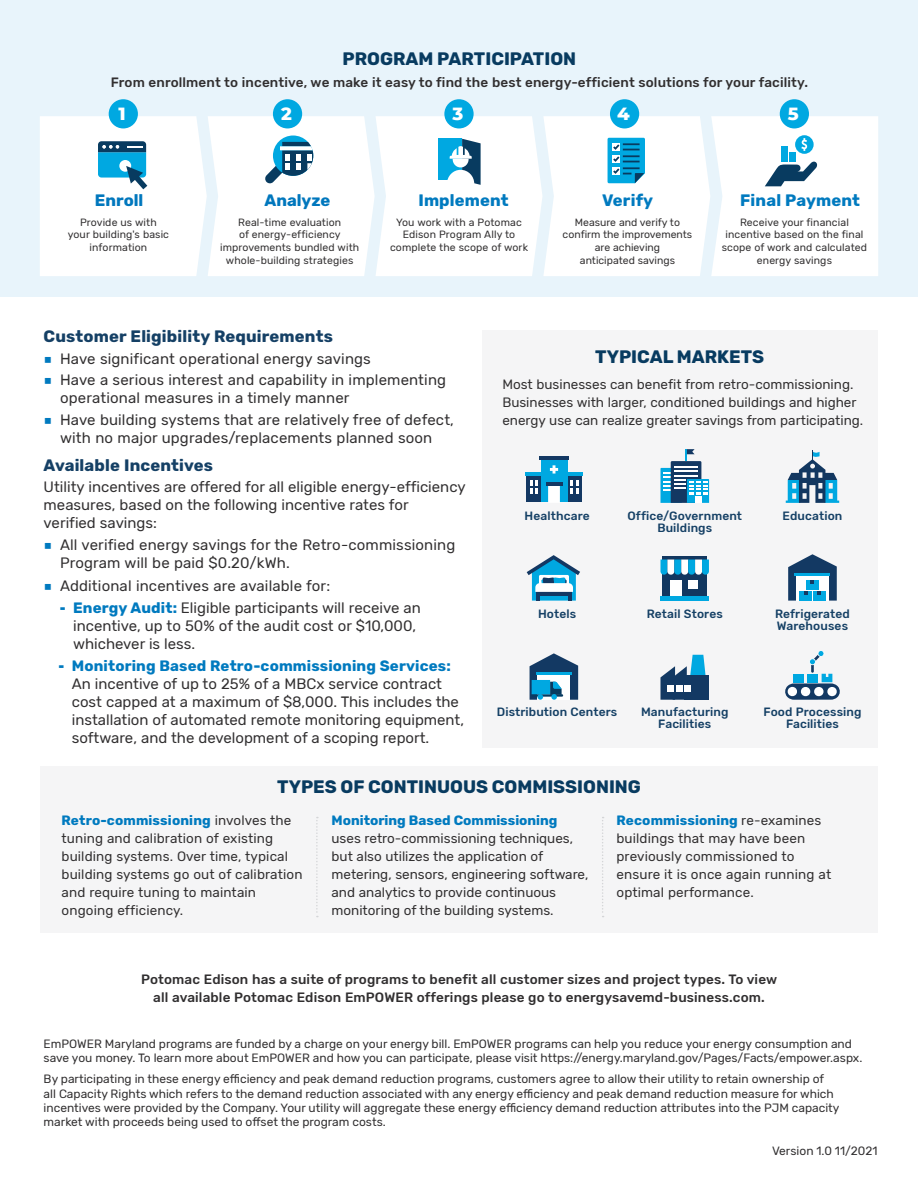
<style>
.page{position:relative;width:918px;height:1188px;background:#fff}
.page>*{position:absolute;margin:0;border:0;box-sizing:border-box;transform-origin:0 0}
.t1{font:700 18px "Rubik";color:#083b60}
.t2{font:800 18px "Montserrat";color:#fff}
.Bullets_Page_1{font:700 16.5px "Rubik";letter-spacing:.01em;color:#154065}
.Bullets_Page_1-2{font:700 16.5px "Rubik";letter-spacing:.01em;color:#007abf}
.t3{font:700 16.5px "Rubik";color:#0077bd}
.Bullets_Page_1-3{font:15px/18px "Rubik";color:#312f30}
.Bullets_Page_1-4{font:13.5px/18px "Rubik";color:#312f30}
.Bullets_Page_1-5{font:500 13.5px/18px "Rubik";letter-spacing:.01em;color:#312f30;text-align:center}
.t4{font:12px/14.4px "Rubik";color:#312f30}
.Bullets_Page_1-6{font:500 12px/12px "Rubik";letter-spacing:.01em;color:#154065;text-align:center}
.Bullets_Page_1-7{font:10.5px/12.6px "Rubik";letter-spacing:.01em;color:#312f30;text-align:center}
.s1{font-family:"Montserrat";font-weight:700;color:#007abf}
.s2{font-family:"Montserrat";font-weight:900;color:#007abf}
.s3{font-weight:700;color:#007abf}
</style>
<div class="page">
<div style="left:0;top:0;width:918px;height:297px;background:#e8f4fb"></div>
<div style="left:109px;top:99px;width:29px;height:29px;background:#00a8e1;border-radius:50%"></div>
<div style="left:273px;top:99px;width:29px;height:29px;background:#00a8e1;border-radius:50%"></div>
<div style="left:444px;top:99px;width:30px;height:29px;background:#00a8e1;border-radius:50%"></div>
<div style="left:610px;top:99px;width:29px;height:29px;background:#00a8e1;border-radius:50%"></div>
<div style="left:780px;top:99px;width:29px;height:29px;background:#00a8e1;border-radius:50%"></div>
<svg style="left:40px;top:116px;width:838px;height:160px;background:#eef6fa"></svg>
<div style="left:482px;top:330px;width:396px;height:418px;background:#f5f5f6"></div>
<div style="left:526px;top:474px;width:56px;height:28px;background:#133863"></div>
<div style="left:541px;top:458px;width:26px;height:44px;background:#00a8e1"></div>
<hr style="left:539px;top:456px;width:30px;height:4px;background:#133863">
<div style="left:548px;top:484px;width:12px;height:19px;background:#fff"></div>
<svg style="left:530px;top:480px;width:8px;height:14px"></svg>
<svg style="left:571px;top:480px;width:7px;height:14px"></svg>
<svg style="left:550px;top:465px;width:8px;height:9px"></svg>
<hr style="left:546px;top:482px;width:16px;height:4px;background:#133863">
<hr style="left:525px;top:472px;width:17px;height:4px;background:#00a8e1">
<hr style="left:566px;top:472px;width:17px;height:4px;background:#00a8e1">
<svg style="left:661px;top:449px;width:48px;height:54px"></svg>
<svg style="left:788px;top:554px;width:49px;height:47px"></svg>
<hr style="left:795px;top:574px;width:35px;height:2px;background:#00a8e1">
<svg style="left:527px;top:555px;width:53px;height:46px"></svg>
<div style="left:663px;top:556px;width:44px;height:40px;background:#123760"></div>
<div style="left:670px;top:580px;width:12px;height:17px;background:#fff"></div>
<div style="left:689px;top:580px;width:9px;height:9px;background:#fff"></div>
<svg style="left:661px;top:560px;width:48px;height:15px"></svg>
<div style="left:661px;top:596px;width:48px;height:5px;background:#00a8e1"></div>
<svg style="left:785px;top:651px;width:55px;height:49px"></svg>
<svg style="left:786px;top:451px;width:53px;height:52px"></svg>
<div style="left:685px;top:675px;width:24px;height:25px;background:#133963"></div>
<svg style="left:660px;top:655px;width:46px;height:45px"></svg>
<div style="left:40px;top:766px;width:838px;height:167px;background:#f5f5f6"></div>
<svg style="left:316px;top:817px;width:2px;height:100px"></svg>
<svg style="left:602px;top:817px;width:2px;height:100px"></svg>
<svg style="left:530px;top:653px;width:48px;height:47px"></svg>
<p class="t1" style="left:343px;top:48px;width:235px">PROGRAM PARTICIPATION</p>
<p class="Bullets_Page_1-5" style="left:111px;top:74px;width:699px">From enrollment to incentive, we make it easy to find the best energy-efficient solutions for your facility.</p>
<p class="t2" style="left:119px;top:101px;width:9px">1</p>
<p class="t3" style="left:95px;top:191px;width:50px">Enroll</p>
<p class="Bullets_Page_1-7" style="left:68px;top:216px;width:103px">Provide us with your building's basic information</p>
<p class="t2" style="left:281px;top:101px;width:12px">2</p>
<p class="t2" style="left:452px;top:101px;width:12px">3</p>
<p class="t2" style="left:617px;top:101px;width:14px">4</p>
<p class="t2" style="left:788px;top:101px;width:12px">5</p>
<p class="t3" style="left:264px;top:191px;width:67px">Analyze</p>
<p class="Bullets_Page_1-7" style="left:220px;top:216px;width:141px">Real-time evaluation<br>of energy-efficiency improvements bundled with whole-building strategies</p>
<p class="Bullets_Page_1-2" style="left:418px;top:191px;width:92px">Implement</p>
<p class="Bullets_Page_1-7" style="left:390px;top:216px;width:140px">You work with a Potomac<br>Edison Program Ally to complete the scope of work</p>
<p class="Bullets_Page_1-2" style="left:602px;top:191px;width:52px">Verify</p>
<p class="Bullets_Page_1-7" style="left:563px;top:216px;width:131px">Measure and verify to confirm the improvements are achieving<br>anticipated savings</p>
<p class="Bullets_Page_1-2" style="left:740px;top:191px;width:121px">Final Payment</p>
<p class="Bullets_Page_1-7" style="left:722px;top:216px;width:147px">Receive your financial incentive based on the final scope of work and calculated energy savings</p>
<p class="Bullets_Page_1" style="left:44px;top:327px;width:291px">Customer Eligibility Requirements</p>
<p class="Bullets_Page_1-3" style="left:44px;top:350px;width:329px"><span class="s1">■</span> Have significant operational energy savings</p>
<p class="Bullets_Page_1-3" style="left:60px;top:372px;width:388px;text-indent:-16px"><span class="s1">■</span> Have a serious interest and capability in implementing operational measures in a timely manner</p>
<p class="Bullets_Page_1-3" style="left:44px;top:411px;width:412px;text-align:center"><span class="s1">■</span> Have building systems that are relatively free of defect, with no major upgrades/replacements planned soon</p>
<p class="Bullets_Page_1" style="left:44px;top:455px;width:171px">Available Incentives</p>
<p class="Bullets_Page_1-3" style="left:44px;top:478px;width:423px">Utility incentives are offered for all eligible energy-efficiency measures, based on the following incentive rates for<br>verified savings:</p>
<p class="Bullets_Page_1-3" style="left:60px;top:536px;width:397px;text-indent:-16px"><span class="s1">■</span> All verified energy savings for the Retro-commissioning<br>Program will be paid $0.20/kWh.</p>
<p class="Bullets_Page_1-3" style="left:44px;top:577px;width:288px"><span class="s1">■</span> Additional incentives are available for:</p>
<p class="Bullets_Page_1-3" style="left:73px;top:599px;width:349px;text-indent:-13px"><span class="s2">-</span> <span class="s3">Energy Audit:</span> Eligible participants will receive an incentive, up to 50% of the audit cost or $10,000, whichever is less.</p>
<p class="Bullets_Page_1-3" style="left:72px;top:657px;width:394px;text-indent:-13px"><span class="s2">-</span> <span class="s3">Monitoring Based Retro-commissioning Services:<br></span>An incentive of up to 25% of a MBCx service contract cost capped at a maximum of $8,000. This includes the installation of automated remote monitoring equipment, software, and the development of a scoping report.</p>
<p class="t1" style="left:595px;top:346px;width:170px">TYPICAL MARKETS</p>
<p class="Bullets_Page_1-4" style="left:502px;top:376px;width:363px">Most businesses can benefit from retro-commissioning.<br>Businesses with larger, conditioned buildings and higher energy use can realize greater savings from participating.</p>
<p class="Bullets_Page_1-6" style="left:627px;top:510px;width:116px">Office/Government<br>Buildings</p>
<p class="Bullets_Page_1-6" style="left:525px;top:510px;width:67px">Healthcare</p>
<p class="Bullets_Page_1-6" style="left:783px;top:510px;width:61px">Education</p>
<p class="Bullets_Page_1-6" style="left:538px;top:608px;width:40px">Hotels</p>
<p class="Bullets_Page_1-6" style="left:647px;top:608px;width:78px">Retail Stores</p>
<p class="Bullets_Page_1-6" style="left:775px;top:608px;width:76px;text-align:left">Refrigerated<br>Warehouses</p>
<p class="Bullets_Page_1-6" style="left:497px;top:707px;width:122px">Distribution Centers</p>
<p class="Bullets_Page_1-6" style="left:641px;top:707px;width:89px">Manufacturing<br>Facilities</p>
<p class="Bullets_Page_1-6" style="left:763px;top:707px;width:100px">Food Processing<br>Facilities</p>
<p class="t1" style="left:277px;top:776px;width:365px">TYPES OF CONTINUOUS COMMISSIONING</p>
<p class="Bullets_Page_1-4" style="left:62px;top:811px;width:242px"><span class="s3">Retro-commissioning</span> involves the tuning and calibration of existing building systems. Over time, typical building systems go out of calibration and require tuning to maintain ongoing efficiency.</p>
<p class="Bullets_Page_1-4" style="left:332px;top:811px;width:258px"><span class="s3">Monitoring Based Commissioning </span>uses retro-commissioning techniques, but also utilizes the application of metering, sensors, engineering software, and analytics to provide continuous monitoring of the building systems.</p>
<p class="Bullets_Page_1-4" style="left:616px;top:811px;width:216px"><span class="s3">Recommissioning</span> re-examines buildings that may have been previously commissioned to ensure it is once again running at optimal performance.</p>
<p class="Bullets_Page_1-5" style="left:141px;top:971px;width:638px">Potomac Edison has a suite of programs to benefit all customer sizes and project types. To view all available Potomac Edison EmPOWER offerings please go to energysavemd-business.com.</p>
<p class="t4" style="left:44px;top:1037px;width:820px">EmPOWER Maryland programs are funded by a charge on your energy bill. EmPOWER programs can help you reduce your energy consumption and save you money. To learn more about EmPOWER and how you can participate, please visit https://energy.maryland.gov/Pages/Facts/empower.aspx.</p>
<p class="t4" style="left:44px;top:1072px;width:797px">By participating in these energy efficiency and peak demand reduction programs, customers agree to allow their utility to retain ownership of all Capacity Rights which refers to the demand reduction associated with any energy efficiency and peak demand reduction measure for which incentives were provided by the Company. Your utility will aggregate these energy efficiency demand reduction attributes into the PJM capacity market with proceeds being used to offset the program costs.</p>
<p class="t4" style="left:772px;top:1144px;width:107px">Version 1.0 11/2021</p>
</div>
